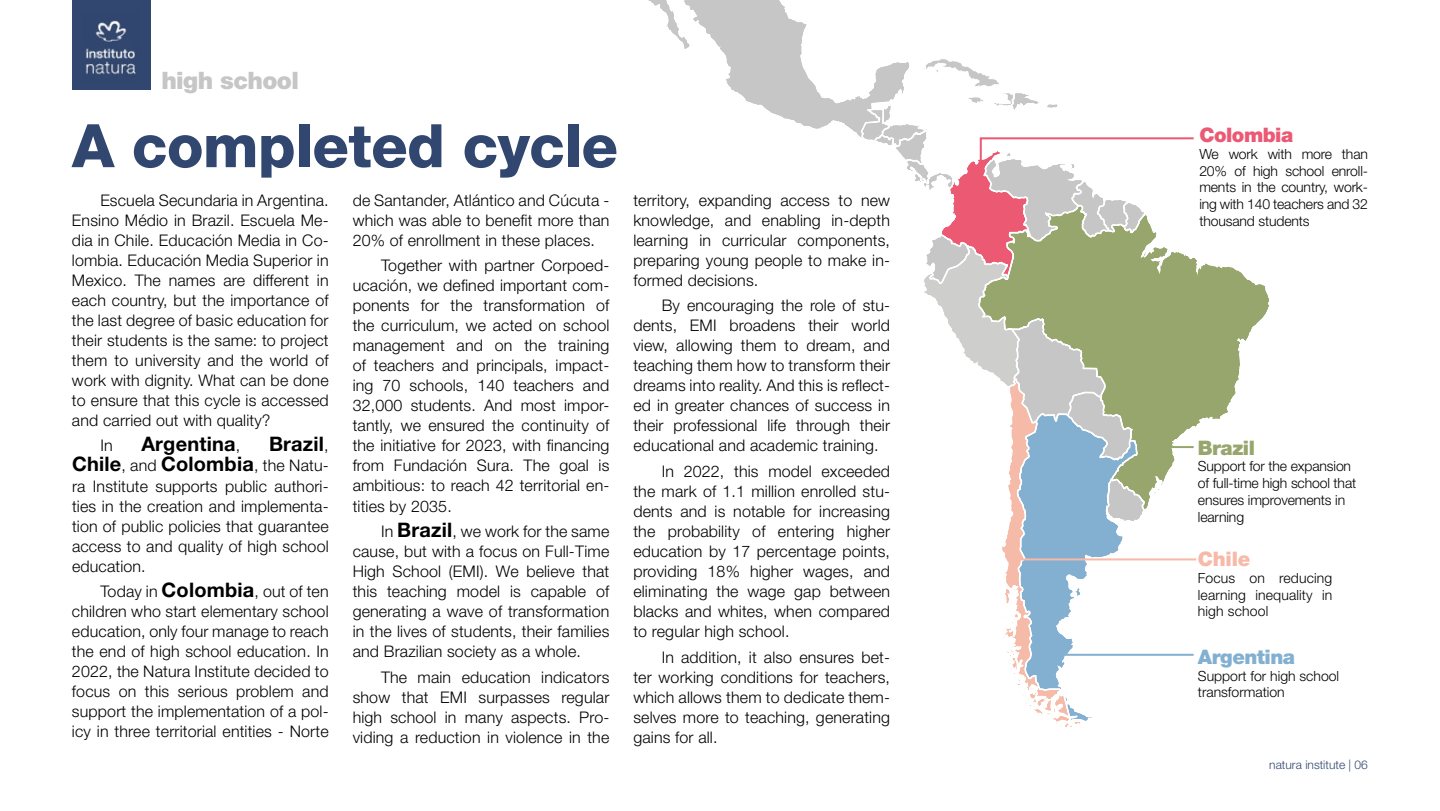
<style>
.page{position:relative;width:1440px;height:811px;background:#fff}
.page>*{position:absolute;margin:0;border:0;box-sizing:border-box;transform-origin:0 0}
.t1{font:800 60px "Helvetica Neue LT Std";letter-spacing:-.01em;color:#32476f}
.t2{font:900 24px "Helvetica Neue LT Std";letter-spacing:-.025em;color:#c6c6c6}
.t3{font:700 20px/20px "Helvetica Neue LT Std";letter-spacing:.01em;color:#000;text-align:right}
.t4{font:900 20px "Helvetica Neue LT Std";letter-spacing:-.025em;color:#83b0d1}
.t5{font:900 20px "Helvetica Neue LT Std";letter-spacing:-.025em;color:#eb5973}
.t6{font:900 20px "Helvetica Neue LT Std";letter-spacing:-.025em;color:#97a66c}
.t7{font:900 20px "Helvetica Neue LT Std";letter-spacing:-.01em;color:#f7b9a8}
.t8{font:300 16px/20px "Helvetica Neue LT Std";letter-spacing:.01em;color:#000;text-align:justify}
.t9{font:300 14px/16.8px "Helvetica Neue LT Std";letter-spacing:-.01em;color:#000}
.t10{font:300 12px "Helvetica Neue LT Std";color:#32476f}
.s1{font-weight:300;font-size:16px}
.s2{font-weight:700;font-size:20px}
</style>
<div class="page">
<div style="left:72px;top:0;width:78px;height:89px;background:#32476f"></div>
<img style="left:86px;top:20px;width:50px;height:57px">
<svg style="left:1196px;top:260px;width:73px;height:166px"></svg>
<svg style="left:648px;top:0;width:548px;height:727px"></svg>
<hr style="left:1015px;top:558px;width:181px;height:2px;background:#f7b9a8">
<h2 class="t2" style="left:161px;top:66px;width:139px">high school</h2>
<h1 class="t1" style="left:72px;top:110px;width:548px">A completed cycle</h1>
<p class="t8" style="left:72px;top:189px;width:258px;text-indent:28px">Escuela Secundaria in Argentina.<br>Ensino Médio in Brazil. Escuela Me&shy;dia in Chile. Educación Media in Co&shy;lombia. Educación Media Superior in Mexico. The names are different in each country, but the importance of the last degree of basic education for their students is the same: to project them to university and the world of work with dignity. What can be done to ensure that this cycle is accessed and carried out with quality?</p>
<p class="t8" style="left:100px;top:435px;width:14px">In</p>
<p class="t3" style="left:141px;top:433px;width:100px">Argentina<span class="s1">,</span></p>
<p class="t3" style="left:72px;top:433px;width:258px">Brazil<span class="s1">,<br></span>Chile<span class="s1">, and</span> Colombia<span class="s1">, the Natu-</span></p>
<p class="t8" style="left:72px;top:475px;width:258px">ra Institute supports public authori&shy;ties in the creation and implementa&shy;tion of public policies that guarantee access to and quality of high school education.</p>
<p class="t8" style="left:72px;top:581px;width:258px;text-indent:28px">Today in <span class="s2">Colombia</span>, out of ten children who start elementary school education, only four manage to reach the end of high school education. In 2022, the Natura Institute decided to focus on this serious problem and support the implementation of a pol&shy;icy in three territorial entities - Norte</p>
<p class="t8" style="left:353px;top:189px;width:258px">de Santander, Atlántico and Cúcuta - which was able to benefit more than 20% of enrollment in these places.</p>
<p class="t8" style="left:353px;top:255px;width:258px;text-indent:28px">Together with partner Corpoed&shy;ucación, we defined important com&shy;ponents for the transformation of the curriculum, we acted on school management and on the training of teachers and principals, impact&shy;ing 70 schools, 140 teachers and 32,000 students. And most impor&shy;tantly, we ensured the continuity of the initiative for 2023, with financing from Fundación Sura. The goal is ambitious: to reach 42 territorial en&shy;tities by 2035.</p>
<p class="t8" style="left:353px;top:521px;width:258px;text-indent:28px">In <span class="s2">Brazil</span>, we work for the same cause, but with a focus on Full-Time High School (EMI). We believe that this teaching model is capable of generating a wave of transformation in the lives of students, their families and Brazilian society as a whole.</p>
<p class="t8" style="left:353px;top:666px;width:258px;text-indent:28px">The main education indicators show that EMI surpasses regular high school in many aspects. Pro&shy;viding a reduction in violence in the</p>
<p class="t8" style="left:633px;top:189px;width:258px">territory, expanding access to new knowledge, and enabling in-depth learning in curricular components, preparing young people to make in&shy;formed decisions.</p>
<p class="t8" style="left:633px;top:295px;width:258px;text-indent:28px">By encouraging the role of stu&shy;dents, EMI broadens their world view, allowing them to dream, and teaching them how to transform their dreams into reality. And this is reflect&shy;ed in greater chances of success in their professional life through their educational and academic training.</p>
<p class="t8" style="left:633px;top:461px;width:258px;text-indent:28px">In 2022, this model exceeded the mark of 1.1 million enrolled stu&shy;dents and is notable for increasing the probability of entering higher education by 17 percentage points, providing 18% higher wages, and eliminating the wage gap between blacks and whites, when compared to regular high school.</p>
<p class="t8" style="left:633px;top:646px;width:258px;text-indent:28px">In addition, it also ensures bet&shy;ter working conditions for teachers, which allows them to dedicate them&shy;selves more to teaching, generating gains for all.</p>
<p class="t5" style="left:1199px;top:123px;width:95px">Colombia</p>
<p class="t9" style="left:1199px;top:145px;width:170px;text-align:justify">We work with more than 20% of high school enroll&shy;ments in the country, work&shy;ing with 140 teachers and 32 thousand students</p>
<p class="t6" style="left:1198px;top:435px;width:59px">Brazil</p>
<p class="t9" style="left:1198px;top:457px;width:160px">Support for the expansion of full-time high school that ensures improvements in learning</p>
<p class="t7" style="left:1198px;top:546px;width:54px">Chile</p>
<p class="t9" style="left:1198px;top:568px;width:136px;text-align:justify">Focus on reducing learning inequality in high school</p>
<p class="t4" style="left:1198px;top:644px;width:99px">Argentina</p>
<p class="t9" style="left:1198px;top:666px;width:143px">Support for high school transformation</p>
<p class="t10" style="left:1269px;top:756px;width:100px">natura institute | 06</p>
</div>
